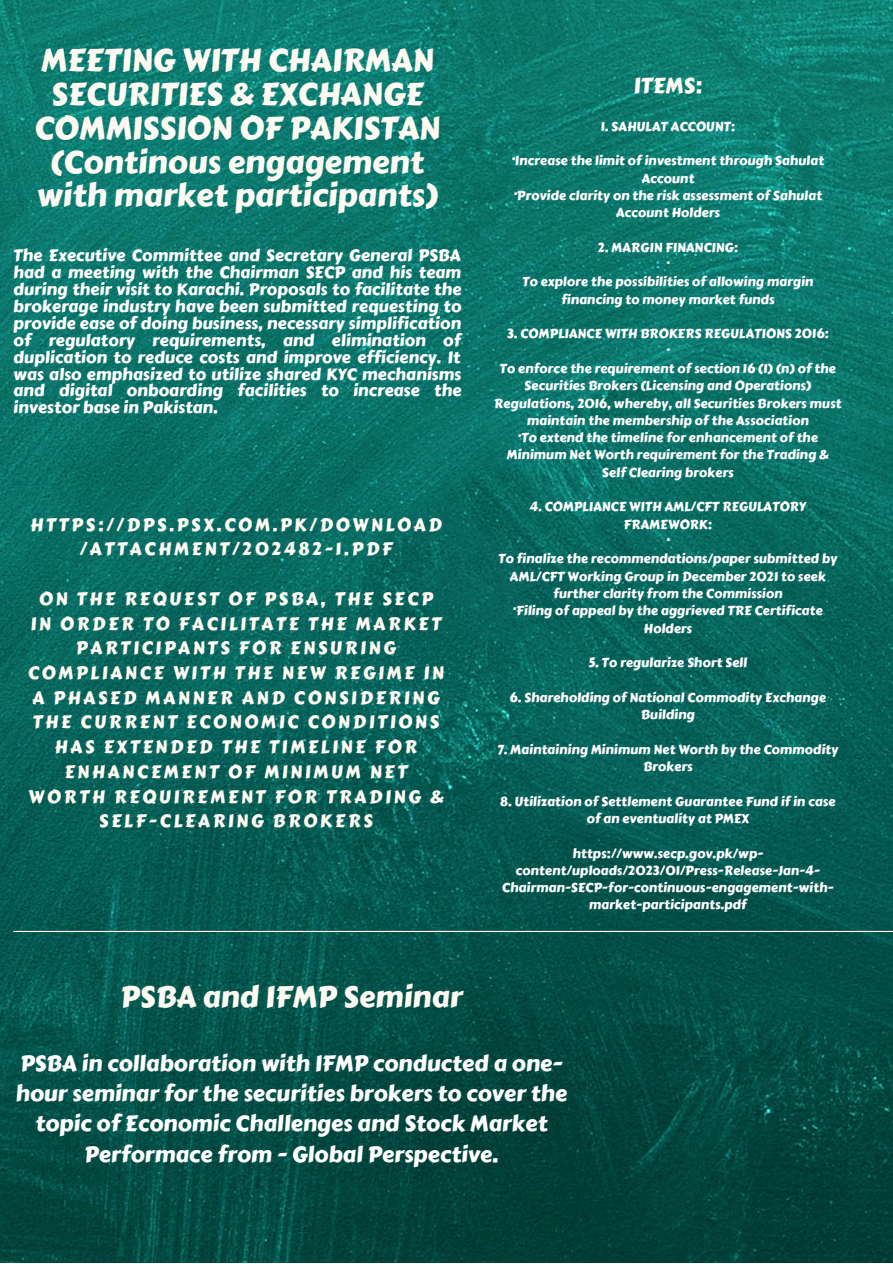
<style>
.page{position:relative;width:893px;height:1264px;background:#fff}
.page>*{position:absolute;margin:0;border:0;box-sizing:border-box;transform-origin:0 0}
.t1{font:31.5px/33.8px "Carter One";color:#fffbf2;text-align:center}
.t2{font:29.55px "Carter One";color:#fffbf2}
.t3{font:22.05px/30.3px "Carter One";color:#fff;text-align:center}
.t4{font:21.6px "Carter One";color:#fffbf2}
.t5{font:18px/24.8px "Carter One";letter-spacing:.14em;color:#fffbf2;text-align:center}
.t6{font:16.5px/16.8px "Carter One";color:#fff;text-align:justify}
.t7{font:12.9px/17.2px "Carter One";color:#fff;text-align:center}
</style>
<div class="page">
<img style="left:0;top:0;width:892px;height:1262px">
<hr style="left:13px;top:930px;width:879px;height:2px;background:#fff">
<h1 class="t1" style="left:34px;top:44px;width:407px">MEETING WITH CHAIRMAN<br>SECURITIES &amp; EXCHANGE<br>COMMISSION OF PAKISTAN (Continous engagement with market participants)</h1>
<p class="t6" style="left:13px;top:247px;width:449px">The Executive Committee and Secretary General PSBA had a meeting with the Chairman SECP and his team during their visit to Karachi. Proposals to facilitate the brokerage industry have been submitted requesting to provide ease of doing business, necessary simplification of regulatory requirements, and elimination of duplication to reduce costs and improve efficiency. It was also emphasized to utilize shared KYC mechanisms and digital onboarding facilities to increase the investor base in Pakistan.</p>
<h3 class="t5" style="left:30px;top:512px;width:413px">HTTPS://DPS.PSX.COM.PK/DOWNLOAD /ATTACHMENT/202482-1.PDF</h3>
<p class="t5" style="left:28px;top:586px;width:418px">ON THE REQUEST OF PSBA, THE SECP<br>IN ORDER TO FACILITATE THE MARKET<br>PARTICIPANTS FOR ENSURING<br>COMPLIANCE WITH THE NEW REGIME IN<br>A PHASED MANNER AND CONSIDERING<br>THE CURRENT ECONOMIC CONDITIONS<br>HAS EXTENDED THE TIMELINE FOR<br>ENHANCEMENT OF MINIMUM NET<br>WORTH REQUIREMENT FOR TRADING &amp;<br>SELF-CLEARING BROKERS</p>
<h2 class="t2" style="left:120px;top:973px;width:344px">PSBA and IFMP Seminar</h2>
<h3 class="t4" style="left:633px;top:69px;width:70px">ITEMS:</h3>
<p class="t7" style="left:600px;top:118px;width:136px">1. SAHULAT ACCOUNT:</p>
<p class="t7" style="left:511px;top:152px;width:314px">·Increase the limit of investment through Sahulat<br>Account<br>·Provide clarity on the risk assessment of Sahulat<br>Account Holders</p>
<p class="t7" style="left:522px;top:239px;width:293px">2. MARGIN FINANCING:<br>·<br>To explore the possibilities of allowing margin financing to money market funds</p>
<p class="t7" style="left:494px;top:325px;width:349px">3. COMPLIANCE WITH BROKERS REGULATIONS 2016:<br>·<br>To enforce the requirement of section 16 (1) (n) of the Securities Brokers (Licensing and Operations)<br>Regulations, 2016, whereby, all Securities Brokers must maintain the membership of the Association<br>·To extend the timeline for enhancement of the Minimum Net Worth requirement for the Trading &amp; Self Clearing brokers</p>
<p class="t7" style="left:498px;top:498px;width:340px">4. COMPLIANCE WITH AML/CFT REGULATORY<br>FRAMEWORK:<br>·<br>To finalize the recommendations/paper submitted by<br>AML/CFT Working Group in December 2021 to seek further clarity from the Commission<br>·Filing of appeal by the aggrieved TRE Certificate<br>Holders</p>
<p class="t7" style="left:588px;top:654px;width:160px">5. To regularize Short Sell</p>
<p class="t7" style="left:509px;top:688px;width:318px">6. Shareholding of National Commodity Exchange<br>Building</p>
<p class="t7" style="left:497px;top:740px;width:342px">7. Maintaining Minimum Net Worth by the Commodity<br>Brokers</p>
<p class="t7" style="left:500px;top:792px;width:337px">8. Utilization of Settlement Guarantee Fund if in case of an eventuality at PMEX</p>
<p class="t7" style="left:502px;top:844px;width:330px">https://www.secp.gov.pk/wp&shy;content/uploads/2023/01/Press-Release-Jan-4- Chairman-SECP-for-continuous-engagement-with&shy;market-participants.pdf</p>
<h3 class="t3" style="left:15px;top:1048px;width:553px">PSBA in collaboration with IFMP conducted a one&shy;hour seminar for the securities brokers to cover the topic of Economic Challenges and Stock Market Performace from - Global Perspective.</h3>
</div>
